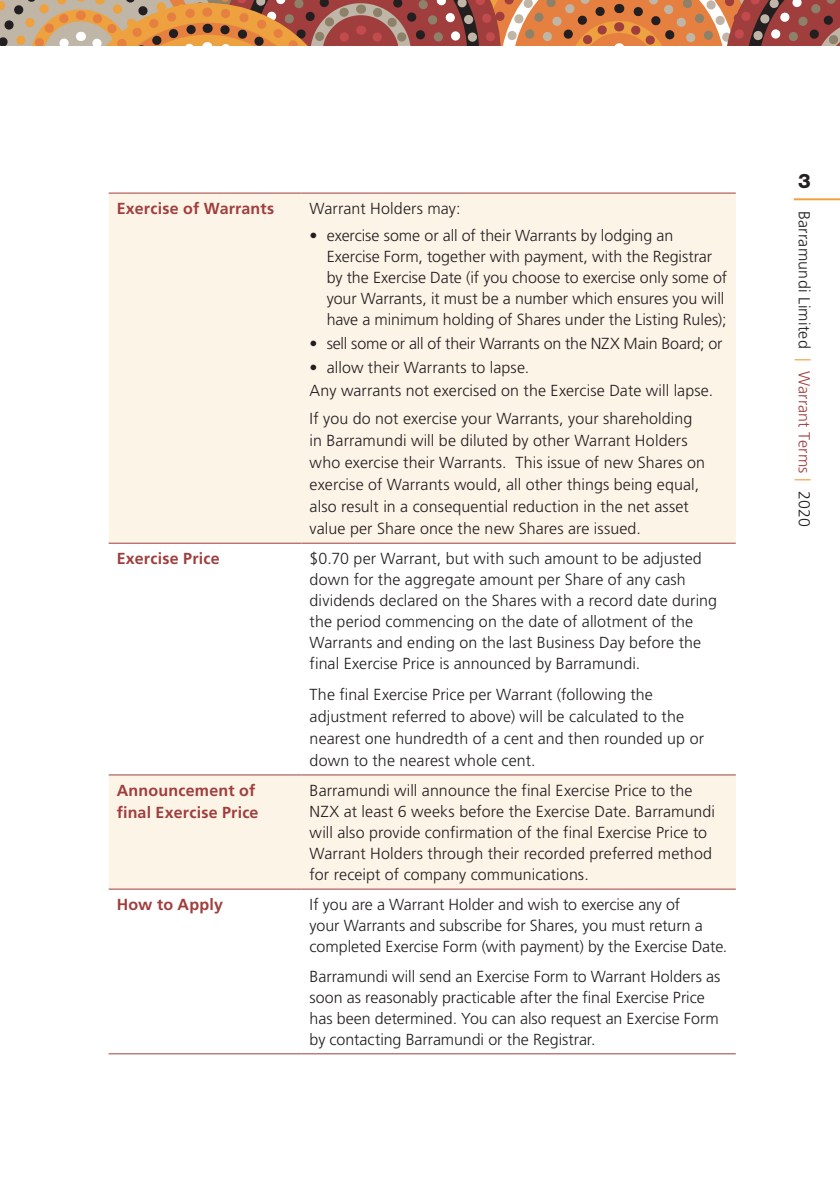
<style>
.page{position:relative;width:840px;height:1191px;background:#fff}
.page>*{position:absolute;margin:0;border:0;box-sizing:border-box;transform-origin:0 0}
.t1{font:800 20px "Helvetica Neue LT Std";color:#231f20}
.t2{font:300 16px/21px "Frutiger LT Std";letter-spacing:.005em;color:#231f20}
.t3{font:700 16px/22px "Frutiger LT Std";letter-spacing:.015em;color:#9f3e3d}
.s1{color:#eea13f}
.s2{color:#9f3e3d}
</style>
<div class="page">
<svg style="left:0;top:0;width:840px;height:46px"></svg>
<svg style="left:109px;top:194px;width:626px;height:694px;fill:#fdf4e8"></svg>
<hr style="left:109px;top:193px;width:192px;height:1px;background:#9f3e3d">
<hr style="left:301px;top:193px;width:434px;height:1px;background:#9f3e3d">
<hr style="left:109px;top:543px;width:192px;height:1px;background:#9f3e3d">
<hr style="left:301px;top:543px;width:434px;height:1px;background:#9f3e3d">
<hr style="left:109px;top:774px;width:192px;height:1px;background:#9f3e3d">
<hr style="left:301px;top:774px;width:434px;height:1px;background:#9f3e3d">
<hr style="left:109px;top:888px;width:192px;height:1px;background:#9f3e3d">
<hr style="left:301px;top:888px;width:434px;height:1px;background:#9f3e3d">
<hr style="left:109px;top:1053px;width:192px;height:1px;background:#9f3e3d">
<hr style="left:301px;top:1053px;width:434px;height:1px;background:#9f3e3d">
<hr style="left:793px;top:198px;width:46px;height:2px;background:#eea13f">
<p class="t3" style="left:117px;top:198px;width:159px">Exercise of Warrants</p>
<p class="t2" style="left:309px;top:198px;width:152px">Warrant Holders may:</p>
<p class="t2" style="left:326px;top:225px;width:402px;text-indent:-17px">• exercise some or all of their Warrants by lodging an Exercise Form, together with payment, with the Registrar by the Exercise Date (if you choose to exercise only some of your Warrants, it must be a number which ensures you will have a minimum holding of Shares under the Listing Rules);</p>
<p class="t2" style="left:309px;top:333px;width:414px">• sell some or all of their Warrants on the NZX Main Board; or</p>
<p class="t2" style="left:309px;top:355px;width:405px;line-height:23.8px">• allow their Warrants to lapse.<br>Any warrants not exercised on the Exercise Date will lapse.</p>
<p class="t2" style="left:309px;top:408px;width:397px;line-height:22px">If you do not exercise your Warrants, your shareholding in Barramundi will be diluted by other Warrant Holders who exercise their Warrants. This issue of new Shares on exercise of Warrants would, all other things being equal, also result in a consequential reduction in the net asset value per Share once the new Shares are issued.</p>
<p class="t3" style="left:117px;top:548px;width:104px">Exercise Price</p>
<p class="t2" style="left:309px;top:548px;width:409px">$0.70 per Warrant, but with such amount to be adjusted down for the aggregate amount per Share of any cash dividends declared on the Shares with a record date during the period commencing on the date of allotment of the Warrants and ending on the last Business Day before the final Exercise Price is announced by Barramundi.</p>
<p class="t2" style="left:309px;top:683px;width:395px;line-height:22px">The final Exercise Price per Warrant (following the adjustment referred to above) will be calculated to the nearest one hundredth of a cent and then rounded up or down to the nearest whole cent.</p>
<p class="t3" style="left:117px;top:779px;width:143px">Announcement of final Exercise Price</p>
<p class="t2" style="left:309px;top:780px;width:407px">Barramundi will announce the final Exercise Price to the NZX at least 6 weeks before the Exercise Date. Barramundi will also provide confirmation of the final Exercise Price to Warrant Holders through their recorded preferred method for receipt of company communications.</p>
<p class="t3" style="left:117px;top:893px;width:108px">How to Apply</p>
<p class="t2" style="left:309px;top:894px;width:419px">If you are a Warrant Holder and wish to exercise any of<br>your Warrants and subscribe for Shares, you must return a completed Exercise Form (with payment) by the Exercise Date.</p>
<p class="t2" style="left:309px;top:965px;width:412px">Barramundi will send an Exercise Form to Warrant Holders as soon as reasonably practicable after the final Exercise Price has been determined. You can also request an Exercise Form by contacting Barramundi or the Registrar.</p>
<p class="t1" style="left:797px;top:169px;width:14px">3</p>
<p class="t2" style="left:814px;top:211px;width:317px;rotate:90deg">Barramundi Limited <span class="s1">|</span> <span class="s2">Warrant Terms</span> <span class="s1">|</span> 2020</p>
</div>
